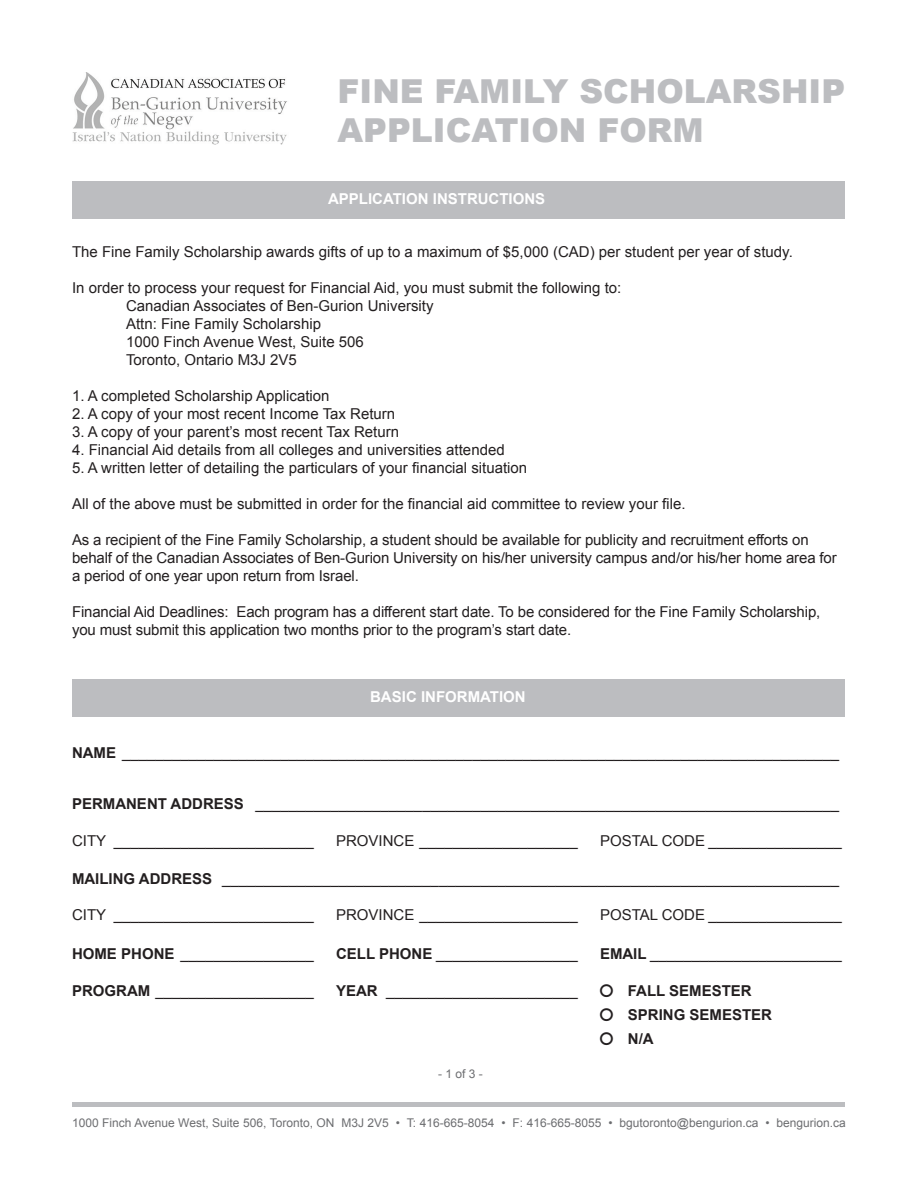
<style>
.page{position:relative;width:918px;height:1188px;background:#fff}
.page>*{position:absolute;margin:0;border:0;box-sizing:border-box;transform-origin:0 0}
.t1{font:900 33px/39px "Arial";color:#bcbdc0}
.t2{font:15px/18px "Arial";color:#231f20}
.t3{font:700 15px "Arial";color:#fff}
.t4{font:700 15px/24px "Arial";color:#231f20}
.t5{font:12px "Arial";color:#6c6d70}
.s1{font-weight:700}
</style>
<div class="page">
<div style="left:73px;top:679px;width:772px;height:38px;background:#bcbdc0"></div>
<div style="left:72px;top:181px;width:773px;height:38px;background:#bcbdc0"></div>
<img style="left:73px;top:72px;width:214px;height:72px">
<div style="left:72px;top:1102px;width:772px;height:5px;background:#bcbdc0"></div>
<h1 class="t1" style="left:338px;top:71px;width:509px">FINE FAMILY SCHOLARSHIP<br>APPLICATION FORM</h1>
<p class="t3" style="left:328px;top:189px;width:219px">APPLICATION INSTRUCTIONS</p>
<p class="t2" style="left:72px;top:243px;width:722px">The Fine Family Scholarship awards gifts of up to a maximum of $5,000 (CAD) per student per year of study.</p>
<p class="t2" style="left:126px;top:279px;width:497px;text-indent:-54px">In order to process your request for Financial Aid, you must submit the following to:<br>Canadian Associates of Ben-Gurion University<br>Attn: Fine Family Scholarship<br>1000 Finch Avenue West, Suite 506<br>Toronto, Ontario M3J 2V5</p>
<p class="t2" style="left:72px;top:387px;width:259px">1. A completed Scholarship Application</p>
<p class="t2" style="left:72px;top:405px;width:325px">2. A copy of your most recent Income Tax Return</p>
<p class="t2" style="left:72px;top:423px;width:329px">3. A copy of your parent’s most recent Tax Return</p>
<p class="t2" style="left:72px;top:441px;width:434px">4. Financial Aid details from all colleges and universities attended</p>
<p class="t2" style="left:72px;top:459px;width:457px">5. A written letter of detailing the particulars of your financial situation</p>
<p class="t2" style="left:72px;top:495px;width:615px">All of the above must be submitted in order for the financial aid committee to review your file.</p>
<p class="t2" style="left:72px;top:531px;width:766px">As a recipient of the Fine Family Scholarship, a student should be available for publicity and recruitment efforts on behalf of the Canadian Associates of Ben-Gurion University on his/her university campus and/or his/her home area for a period of one year upon return from Israel.</p>
<p class="t2" style="left:72px;top:603px;width:750px">Financial Aid Deadlines: Each program has a different start date. To be considered for the Fine Family Scholarship, you must submit this application two months prior to the program’s start date.</p>
<p class="t3" style="left:370px;top:687px;width:157px">BASIC INFORMATION</p>
<p class="t2" style="left:72px;top:744px;width:769px"><span class="s1">NAME</span> ______________________________________________________________________________________</p>
<p class="t2" style="left:72px;top:795px;width:769px"><span class="s1">PERMANENT ADDRESS</span> ______________________________________________________________________</p>
<p class="t2" style="left:72px;top:832px;width:243px">CITY ________________________</p>
<p class="t2" style="left:336px;top:832px;width:243px">PROVINCE ___________________</p>
<p class="t2" style="left:600px;top:832px;width:243px">POSTAL CODE ________________</p>
<p class="t2" style="left:72px;top:869px;width:769px"><span class="s1">MAILING ADDRESS</span> __________________________________________________________________________</p>
<p class="t2" style="left:72px;top:905px;width:243px">CITY ________________________</p>
<p class="t2" style="left:336px;top:905px;width:243px">PROVINCE ___________________</p>
<p class="t2" style="left:600px;top:905px;width:243px">POSTAL CODE ________________</p>
<p class="t2" style="left:72px;top:945px;width:243px"><span class="s1">HOME PHONE</span> ________________</p>
<p class="t2" style="left:336px;top:945px;width:243px"><span class="s1">CELL PHONE</span> _________________</p>
<p class="t2" style="left:600px;top:945px;width:243px"><span class="s1">EMAIL</span> _______________________</p>
<p class="t2" style="left:72px;top:982px;width:243px"><span class="s1">PROGRAM</span> ___________________</p>
<p class="t2" style="left:336px;top:982px;width:243px"><span class="s1">YEAR</span> _______________________</p>
<p class="t4" style="left:628px;top:979px;width:146px">FALL SEMESTER<br>SPRING SEMESTER<br>N/A</p>
<p class="t5" style="left:438px;top:1066px;width:46px">- 1 of 3 -</p>
<p class="t5" style="left:72px;top:1114px;width:775px">1000 Finch Avenue West, Suite 506, Toronto, ON M3J 2V5 • T: 416-665-8054 • F: 416-665-8055 • bgutoronto@bengurion.ca • bengurion.ca</p>
</div>
